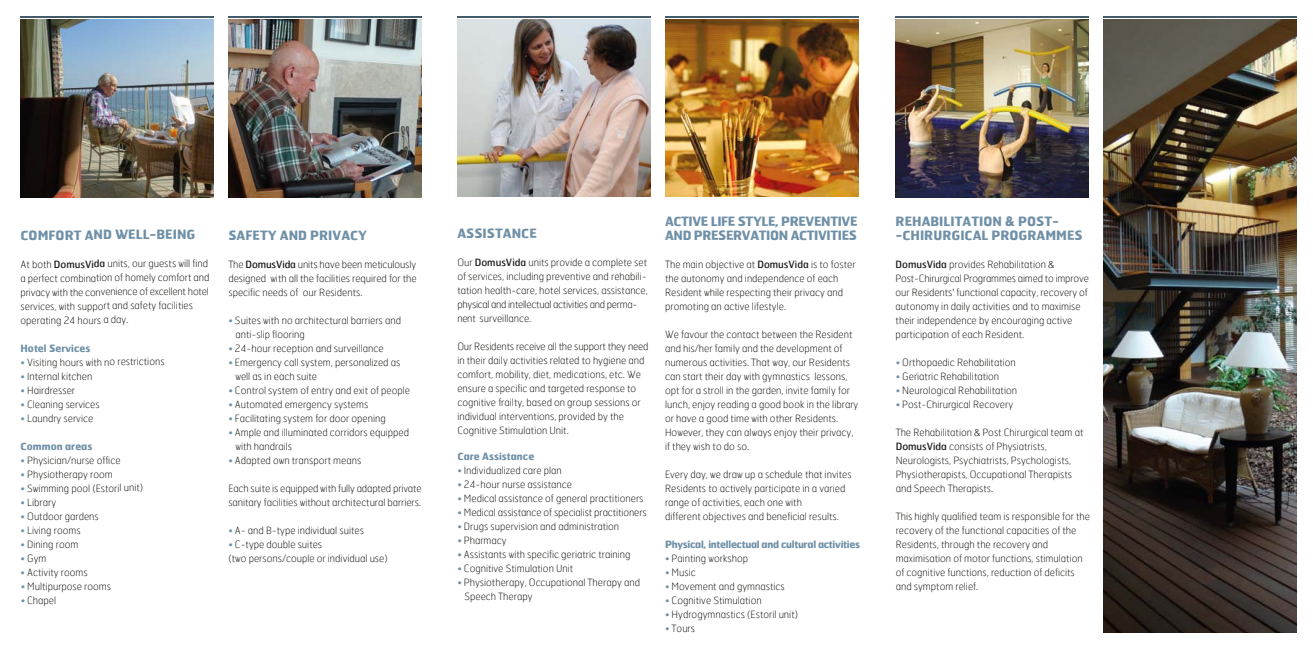
<style>
.page{position:relative;width:1313px;height:652px;background:#fff}
.page>*{position:absolute;margin:0;border:0;box-sizing:border-box;transform-origin:0 0}
.t1{font:700 12.8px/14px "Hermes";color:#6f90a7}
.t2{font:700 12.8px/14px "Hermes";letter-spacing:-.03em;color:#6f90a7}
.t3{font:100 10px/14px "Hermes";color:#1d1d1b}
.t4{font:700 10px "Hermes";letter-spacing:-.025em;color:#6f90a7}
.t5{font:700 10px "Hermes";color:#6f90a7}
.s1{font-weight:400}
.s2{color:#6f90a7}
.s3{font-family:"Helvetica LT";font-weight:900;font-size:13.6px}
.s4{font-family:"Helvetica Neue";font-weight:300}
</style>
<div class="page">
<hr style="left:21px;top:16px;width:193px;height:2px;background:#445b69">
<hr style="left:228px;top:16px;width:194px;height:2px;background:#445b69">
<hr style="left:457px;top:16px;width:193px;height:2px;background:#445b69">
<hr style="left:665px;top:16px;width:193px;height:2px;background:#445b69">
<hr style="left:895px;top:16px;width:193px;height:2px;background:#445b69">
<hr style="left:1103px;top:16px;width:193px;height:2px;background:#445b69">
<img style="left:457px;top:20px;width:193px;height:177px">
<img style="left:1103px;top:20px;width:193px;height:613px">
<img style="left:665px;top:20px;width:193px;height:177px">
<img style="left:21px;top:20px;width:193px;height:177px">
<img style="left:228px;top:20px;width:194px;height:177px">
<img style="left:895px;top:20px;width:193px;height:177px">
<p class="t1" style="left:21px;top:227px;width:176px">COMFORT AND WELL-BEING</p>
<p class="t3" style="left:21px;top:257px;width:190px">At both <span class="s1">DomusVida</span> units, our guests will find a perfect combination of homely comfort and privacy with the convenience of excellent hotel services, with support and safety facilities operating 24 hours a day.</p>
<p class="t5" style="left:21px;top:341px;width:71px">Hotel Services</p>
<p class="t3" style="left:21px;top:355px;width:146px"><span class="s2">•</span> Visiting hours with no restrictions</p>
<p class="t3" style="left:21px;top:369px;width:73px"><span class="s2">•</span> Internal kitchen</p>
<p class="t3" style="left:21px;top:383px;width:56px"><span class="s2">•</span> Hairdresser</p>
<p class="t3" style="left:21px;top:397px;width:81px"><span class="s2">•</span> Cleaning services</p>
<p class="t3" style="left:21px;top:411px;width:74px"><span class="s2">•</span> Laundry service</p>
<p class="t5" style="left:21px;top:439px;width:73px">Common areas</p>
<p class="t3" style="left:21px;top:453px;width:101px"><span class="s2">•</span> Physician/nurse office</p>
<p class="t3" style="left:21px;top:467px;width:93px"><span class="s2">•</span> Physiotherapy room</p>
<p class="t3" style="left:21px;top:481px;width:124px"><span class="s2">•</span> Swimming pool (Estoril unit)</p>
<p class="t3" style="left:21px;top:495px;width:37px"><span class="s2">•</span> Library</p>
<p class="t3" style="left:21px;top:509px;width:80px"><span class="s2">•</span> Outdoor gardens</p>
<p class="t3" style="left:21px;top:523px;width:61px"><span class="s2">•</span> Living rooms</p>
<p class="t3" style="left:21px;top:537px;width:59px"><span class="s2">•</span> Dining room</p>
<p class="t3" style="left:21px;top:551px;width:27px"><span class="s2">•</span> Gym</p>
<p class="t3" style="left:21px;top:565px;width:69px"><span class="s2">•</span> Activity rooms</p>
<p class="t3" style="left:21px;top:579px;width:92px"><span class="s2">•</span> Multipurpose rooms</p>
<p class="t3" style="left:21px;top:593px;width:37px"><span class="s2">•</span> Chapel</p>
<p class="t1" style="left:228px;top:227px;width:140px">SAFETY AND PRIVACY</p>
<p class="t3" style="left:228px;top:257px;width:190px;text-align:justify">The <span class="s1">DomusVida</span> units have been meticulously designed with all the facilities required for the specific needs of our Residents.</p>
<p class="t3" style="left:235px;top:313px;width:167px;text-indent:-7px"><span class="s2">•</span> Suites with no architectural barriers and anti-slip flooring</p>
<p class="t3" style="left:228px;top:341px;width:157px"><span class="s2">•</span> 24-hour reception and surveillance</p>
<p class="t3" style="left:235px;top:355px;width:166px;text-indent:-7px"><span class="s2">•</span> Emergency call system, personalized as well as in each suite</p>
<p class="t3" style="left:228px;top:383px;width:183px"><span class="s2">•</span> Control system of entry and exit of people</p>
<p class="t3" style="left:228px;top:397px;width:141px"><span class="s2">•</span> Automated emergency systems</p>
<p class="t3" style="left:228px;top:411px;width:159px"><span class="s2">•</span> Facilitating system for door opening</p>
<p class="t3" style="left:235px;top:425px;width:175px;text-indent:-7px"><span class="s2">•</span> Ample and illuminated corridors equipped with handrails</p>
<p class="t3" style="left:228px;top:453px;width:134px"><span class="s2">•</span> Adapted own transport means</p>
<p class="t3" style="left:228px;top:481px;width:195px">Each suite is equipped with fully adapted private sanitary facilities without architectural barriers.</p>
<p class="t3" style="left:228px;top:523px;width:137px"><span class="s2">•</span> A- and B-type individual suites</p>
<p class="t3" style="left:228px;top:537px;width:161px"><span class="s2">•</span> C-type double suites<br>(two persons/couple or individual use)</p>
<p class="t1" style="left:457px;top:226px;width:81px">ASSISTANCE</p>
<p class="t3" style="left:457px;top:255px;width:192px">Our <span class="s1">DomusVida</span> units provide a complete set of services, including preventive and rehabili&shy;tation health-care, hotel services, assistance, physical and intellectual activities and perma&shy;nent surveillance.</p>
<p class="t3" style="left:457px;top:339px;width:193px">Our Residents receive all the support they need in their daily activities related to hygiene and comfort, mobility, diet, medications, etc. We ensure a specific and targeted response to cognitive frailty, based on group sessions or individual interventions, provided by the Cognitive Stimulation Unit.</p>
<p class="t5" style="left:457px;top:450px;width:78px">Care Assistance</p>
<p class="t3" style="left:457px;top:463px;width:106px"><span class="s2">•</span> Individualized care plan</p>
<p class="t3" style="left:457px;top:477px;width:116px"><span class="s2">•</span> 24-hour nurse assistance</p>
<p class="t3" style="left:457px;top:491px;width:188px"><span class="s2">•</span> Medical assistance of general practitioners</p>
<p class="t3" style="left:457px;top:505px;width:191px"><span class="s2">•</span> Medical assistance of specialist practitioners</p>
<p class="t3" style="left:457px;top:519px;width:163px"><span class="s2">•</span> Drugs supervision and administration</p>
<p class="t3" style="left:457px;top:533px;width:51px"><span class="s2">•</span> Pharmacy</p>
<p class="t3" style="left:457px;top:547px;width:174px"><span class="s2">•</span> Assistants with specific geriatric training</p>
<p class="t3" style="left:457px;top:561px;width:117px"><span class="s2">•</span> Cognitive Stimulation Unit</p>
<p class="t3" style="left:464px;top:575px;width:177px;text-indent:-7px"><span class="s2">•</span> Physiotherapy, Occupational Therapy and<br>Speech Therapy</p>
<p class="t2" style="left:665px;top:213px;width:194px">ACTIVE LIFE STYLE, PREVENTIVE<br>AND PRESERVATION ACTIVITIES</p>
<p class="t3" style="left:665px;top:257px;width:192px">The main objective at <span class="s1">DomusVida</span> is to foster the autonomy and independence of each Resident while respecting their privacy and promoting an active lifestyle.</p>
<p class="t3" style="left:665px;top:327px;width:195px">We favour the contact between the Resident and his/her family and the development of numerous activities. That way, our Residents can start their day with gymnastics lessons, opt for a stroll in the garden, invite family for lunch, enjoy reading a good book in the library or have a good time with other Residents.<br>However, they can always enjoy their privacy, if they wish to do so.</p>
<p class="t3" style="left:665px;top:467px;width:188px">Every day, we draw up a schedule that invites Residents to actively participate in a varied range of activities, each one with<br>different objectives and beneficial results.</p>
<p class="t4" style="left:665px;top:537px;width:196px">Physical, intellectual and cultural activities</p>
<p class="t3" style="left:665px;top:551px;width:85px"><span class="s2">•</span> Painting workshop</p>
<p class="t3" style="left:665px;top:565px;width:32px"><span class="s2">•</span> Music</p>
<p class="t3" style="left:665px;top:579px;width:121px"><span class="s2">•</span> Movement and gymnastics</p>
<p class="t3" style="left:665px;top:593px;width:98px"><span class="s2">•</span> Cognitive Stimulation</p>
<p class="t3" style="left:665px;top:607px;width:135px"><span class="s2">•</span> Hydrogymnastics (Estoril unit)</p>
<p class="t3" style="left:665px;top:621px;width:32px"><span class="s2">•</span> Tours</p>
<p class="t1" style="left:895px;top:213px;width:189px">REHABILITATION <span class="s3">&amp;</span> POST--CHIRURGICAL PROGRAMMES</p>
<p class="t3" style="left:895px;top:257px;width:195px"><span class="s1">DomusVida</span> provides Rehabilitation <span class="s4">&amp; </span>Post-Chirurgical Programmes aimed to improve our Residents' functional capacity, recovery of autonomy in daily activities and to maximise their independence by encouraging active participation of each Resident.</p>
<p class="t3" style="left:895px;top:355px;width:122px"><span class="s2">•</span> Orthopaedic Rehabilitation</p>
<p class="t3" style="left:895px;top:369px;width:105px"><span class="s2">•</span> Geriatric Rehabilitation</p>
<p class="t3" style="left:895px;top:383px;width:123px"><span class="s2">•</span> Neurological Rehabilitation</p>
<p class="t3" style="left:895px;top:397px;width:119px"><span class="s2">•</span> Post-Chirurgical Recovery</p>
<p class="t3" style="left:895px;top:425px;width:189px">The Rehabilitation <span class="s4">&amp;</span> Post Chirurgical team at <span class="s1">DomusVida</span> consists of Physiatrists, Neurologists, Psychiatrists, Psychologists, Physiotherapists, Occupational Therapists and Speech Therapists.</p>
<p class="t3" style="left:895px;top:509px;width:196px">This highly qualified team is responsible for the recovery of the functional capacities of the Residents, through the recovery and maximisation of motor functions, stimulation of cognitive functions, reduction of deficits and symptom relief.</p>
</div>
